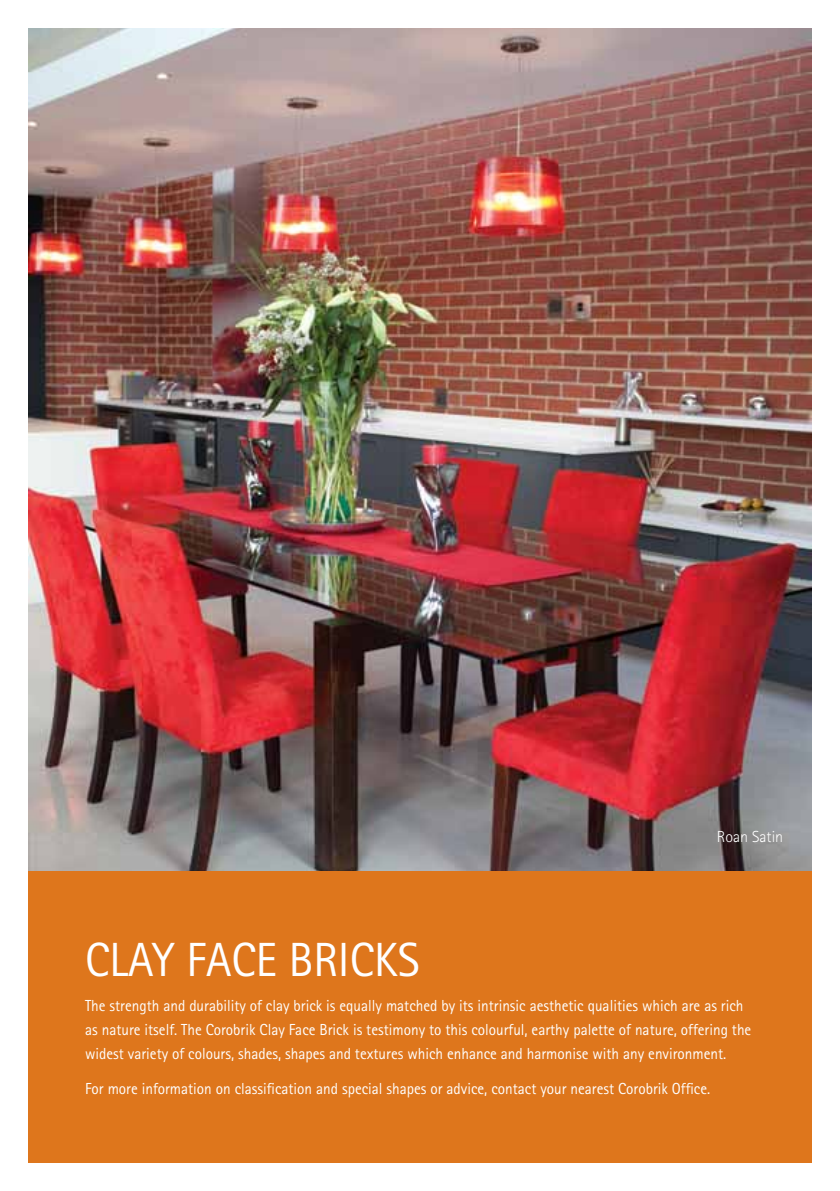
<style>
.page{position:relative;width:840px;height:1191px;background:#fff}
.page>*{position:absolute;margin:0;border:0;box-sizing:border-box;transform-origin:0 0}
.t1{font:48px "Rotis Sans Serif";color:#fff;scale:.95 1}
.t2{font:16px/24px "Rotis Sans Serif";color:#fff;scale:.95 1}
.t3{font:300 16px "Rotis Sans Serif";color:#fff}
</style>
<div class="page">
<div style="left:28px;top:870px;width:783px;height:292px;background:#de761c"></div>
<img style="left:28px;top:28px;width:783px;height:842px">
<p class="t3" style="left:716px;top:827px;width:68px">Roan Satin</p>
<h1 class="t1" style="left:85px;top:931px;width:353px">CLAY FACE BRICKS</h1>
<p class="t2" style="left:85px;top:993px;width:702px">The strength and durability of clay brick is equally matched by its intrinsic aesthetic qualities which are as rich as nature itself. The Corobrik Clay Face Brick is testimony to this colourful, earthy palette of nature, offering the widest variety of colours, shades, shapes and textures which enhance and harmonise with any environment.</p>
<p class="t2" style="left:85px;top:1076px;width:659px">For more information on classification and special shapes or advice, contact your nearest Corobrik Office.</p>
</div>
